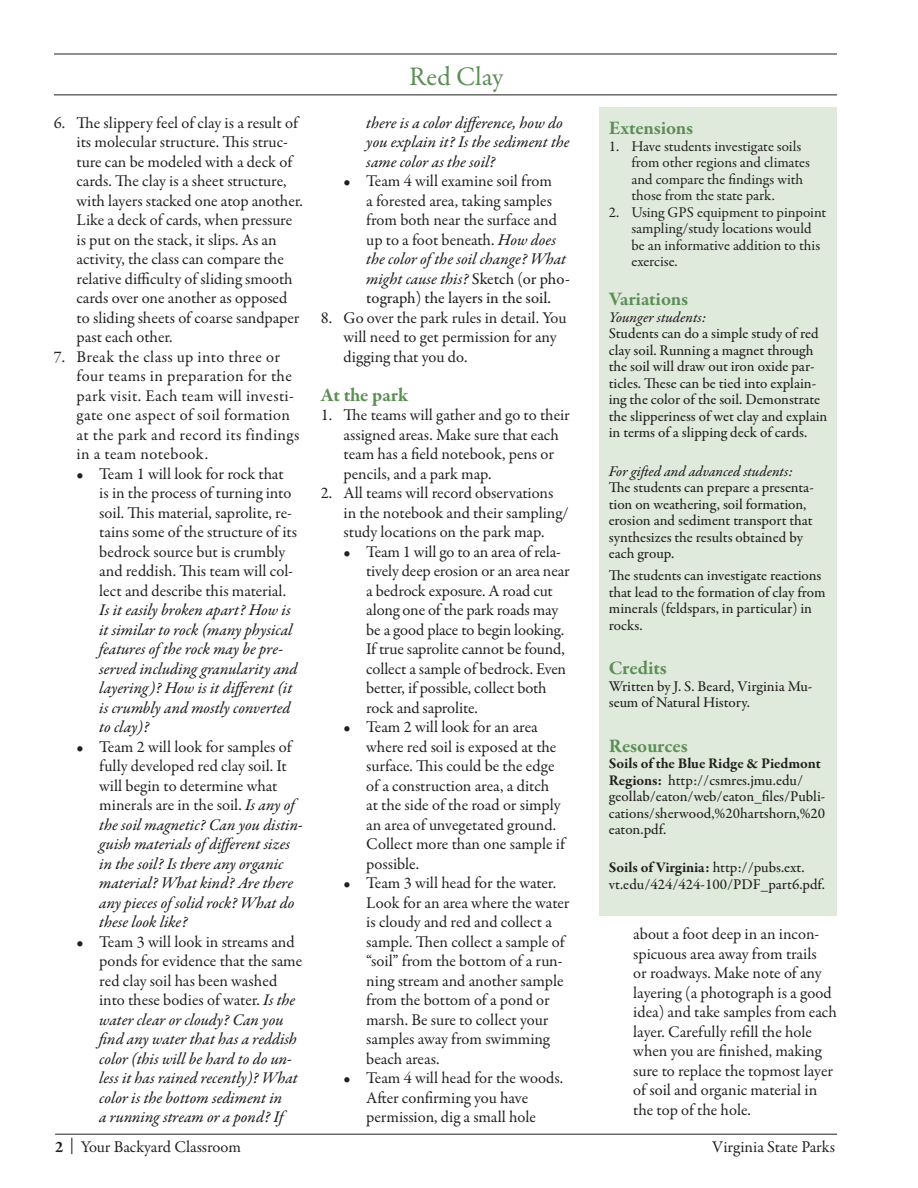
<style>
.page{position:relative;width:918px;height:1188px;background:#fff}
.page>*{position:absolute;margin:0;border:0;box-sizing:border-box;transform-origin:0 0}
.t1{font:27px "Garamond Premr Pro";letter-spacing:-.005em;color:#5c8e55}
.Sub_Heads{font:700 19.5px "Garamond Premr Pro";letter-spacing:-.005em;color:#5c8e55}
.Sub_Head_-_Reference{font:700 19.5px "Garamond Premr Pro";color:#5c8e55}
.Bulleted_List{font:16.5px/19.5px "Garamond Premr Pro";letter-spacing:-.005em;color:#231f20}
.Numbered_List{font:16.5px/19.5px "Garamond Premr Pro";color:#231f20}
.Bulleted_List-2{font:16.5px/19.5px "Garamond Premr Pro Med It";letter-spacing:-.005em;color:#231f20}
.Numbered_List-2{font:16.5px/19.5px "Garamond Premr Pro";letter-spacing:.02em;color:#231f20}
.t2{font:500 15px/16.5px "Garamond Premr Pro";color:#231f20}
.Numbered_List-_Refer{font:15px/16.5px "Garamond Premr Pro";letter-spacing:-.005em;color:#231f20}
.s1{font-family:"Garamond Premr Pro Med It"}
.s2{font-family:"Garamond Premr Pro"}
.s3{font-weight:500}
.s4{font-family:"Garamond Premr Pro Med It";font-weight:400}
.s5{font-weight:700}
</style>
<div class="page">
<div style="left:600px;top:107px;width:237px;height:809px;background:#dfe9dc"></div>
<hr style="left:54px;top:54px;width:783px;height:1px;background:#231f20">
<hr style="left:54px;top:94px;width:783px;height:1px;background:#231f20">
<hr style="left:55px;top:1134px;width:782px;height:1px;background:#231f20">
<p class="Numbered_List" style="left:77px;top:113px;width:228px;text-indent:-23px">6. The slippery feel of clay is a result of its molecular structure. This struc&shy;ture can be modeled with a deck of cards. The clay is a sheet structure, with layers stacked one atop another.<br>Like a deck of cards, when pressure is put on the stack, it slips. As an activity, the class can compare the relative difficulty of sliding smooth cards over one another as opposed to sliding sheets of coarse sandpaper past each other.</p>
<p class="Numbered_List-2" style="left:77px;top:347px;width:224px;text-indent:-23px">7. Break the class up into three or four teams in preparation for the park visit. Each team will investi&shy;gate one aspect of soil formation at the park and record its findings in a team notebook.</p>
<p class="Bulleted_List" style="left:99px;top:464px;width:200px;text-indent:-23px">• Team 1 will look for rock that<br>is in the process of turning into soil. This material, saprolite, re&shy;tains some of the structure of its bedrock source but is crumbly and reddish. This team will col&shy;lect and describe this material.<br><span class="s1">Is it easily broken apart? How is it similar to rock (many physical features of the rock may be pre&shy;served including granularity and layering)? How is it different (it is crumbly and mostly converted to clay)?</span></p>
<p class="Bulleted_List-2" style="left:99px;top:738px;width:205px;text-indent:-23px"><span class="s2">• Team 2 will look for samples of fully developed red clay soil. It will begin to determine what minerals are in the soil.</span> Is any of the soil magnetic? Can you distin&shy;guish materials of different sizes in the soil? Is there any organic material? What kind? Are there any pieces of solid rock? What do these look like?</p>
<p class="Bulleted_List-2" style="left:99px;top:933px;width:204px;text-indent:-23px"><span class="s2">• Team 3 will look in streams and ponds for evidence that the same red clay soil has been washed into these bodies of water.</span> Is the water clear or cloudy? Can you find any water that has a reddish color (this will be hard to do un&shy;less it has rained recently)? What color is the bottom sediment in<br>a running stream or a pond? If</p>
<p class="t1" style="left:409px;top:60px;width:96px">Red Clay</p>
<p class="Bulleted_List-2" style="left:366px;top:114px;width:205px">there is a color difference, how do you explain it? Is the sediment the same color as the soil?</p>
<p class="Bulleted_List" style="left:366px;top:172px;width:205px;text-indent:-23px">• Team 4 will examine soil from<br>a forested area, taking samples from both near the surface and up to a foot beneath. <span class="s1">How does the color of the soil change? What might cause this?</span> <span class="s3">Sketch (or pho&shy;tograph) the layers in the soil.</span></p>
<p class="Numbered_List" style="left:344px;top:308px;width:225px;text-indent:-23px">8. Go over the park rules in detail. You will need to get permission for any digging that you do.</p>
<p class="Sub_Heads" style="left:321px;top:383px;width:89px">At the park</p>
<p class="Numbered_List" style="left:344px;top:406px;width:228px;text-indent:-23px">1. The teams will gather and go to their assigned areas. Make sure that each team has a field notebook, pens or pencils, and a park map.</p>
<p class="Numbered_List" style="left:344px;top:484px;width:227px;text-indent:-23px">2. All teams will record observations in the notebook and their sampling/ study locations on the park map.</p>
<p class="Bulleted_List" style="left:366px;top:542px;width:205px;text-indent:-23px">• Team 1 will go to an area of rela&shy;tively deep erosion or an area near a bedrock exposure. A road cut along one of the park roads may be a good place to begin looking.<br>If true saprolite cannot be found, collect a sample of bedrock. Even better, if possible, collect both rock and saprolite.</p>
<p class="Bulleted_List" style="left:366px;top:718px;width:200px;text-indent:-23px">• Team 2 will look for an area where red soil is exposed at the surface. This could be the edge of a construction area, a ditch at the side of the road or simply an area of unvegetated ground.<br>Collect more than one sample if possible.</p>
<p class="Bulleted_List" style="left:366px;top:874px;width:205px;text-indent:-23px">• Team 3 will head for the water.<br>Look for an area where the water is cloudy and red and collect a sample. Then collect a sample of “soil” from the bottom of a run&shy;ning stream and another sample from the bottom of a pond or marsh. Be sure to collect your samples away from swimming beach areas.</p>
<p class="Bulleted_List" style="left:366px;top:1069px;width:198px;text-indent:-23px">• Team 4 will head for the woods.<br>After confirming you have permission, dig a small hole</p>
<p class="Sub_Heads" style="left:609px;top:116px;width:86px">Extensions</p>
<p class="Numbered_List-_Refer" style="left:632px;top:138px;width:180px;text-indent:-23px">1. Have students investigate soils from other regions and climates and compare the findings with those from the state park.</p>
<p class="Numbered_List-_Refer" style="left:632px;top:204px;width:196px;text-indent:-23px">2. Using GPS equipment to pinpoint sampling/study locations would be an informative addition to this exercise.</p>
<p class="Sub_Heads" style="left:609px;top:287px;width:81px">Variations</p>
<p class="t2" style="left:609px;top:309px;width:220px"><span class="s4">Younger students:<br></span>Students can do a simple study of red clay soil. Running a magnet through the soil will draw out iron oxide par&shy;ticles. These can be tied into explain&shy;ing the color of the soil. Demonstrate the slipperiness of wet clay and explain in terms of a slipping deck of cards.</p>
<p class="t2" style="left:609px;top:463px;width:207px"><span class="s4">For gifted and advanced students:<br></span>The students can prepare a presenta&shy;tion on weathering, soil formation, erosion and sediment transport that synthesizes the results obtained by each group.</p>
<p class="t2" style="left:609px;top:568px;width:218px">The students can investigate reactions that lead to the formation of clay from minerals (feldspars, in particular) in rocks.</p>
<p class="Sub_Heads" style="left:609px;top:656px;width:60px">Credits</p>
<p class="t2" style="left:609px;top:678px;width:205px">Written by J. S. Beard, Virginia Mu&shy;seum of Natural History.</p>
<p class="Sub_Head_-_Reference" style="left:609px;top:734px;width:80px">Resources</p>
<p class="t2" style="left:609px;top:755px;width:218px"><span class="s5">Soils of the Blue Ridge &amp; Piedmont<br>Regions:</span> http://csmres.jmu.edu/ geollab/eaton/web/eaton_files/Publi&shy;cations/sherwood,%20hartshorn,%20 eaton.pdf.</p>
<p class="t2" style="left:609px;top:860px;width:218px"><span class="s5">Soils of Virginia:</span> http://pubs.ext. vt.edu/424/424-100/PDF_part6.pdf.</p>
<p class="Bulleted_List" style="left:633px;top:925px;width:205px">about a foot deep in an incon&shy;spicuous area away from trails<br>or roadways. Make note of any layering (a photograph is a good idea) and take samples from each layer. Carefully refill the hole when you are finished, making sure to replace the topmost layer of soil and organic material in the top of the hole.</p>
<p class="Bulleted_List" style="left:55px;top:1137px;width:187px"><span class="s5">2</span> | Your Backyard Classroom</p>
<p class="Bulleted_List" style="left:712px;top:1137px;width:124px">Virginia State Parks</p>
</div>
